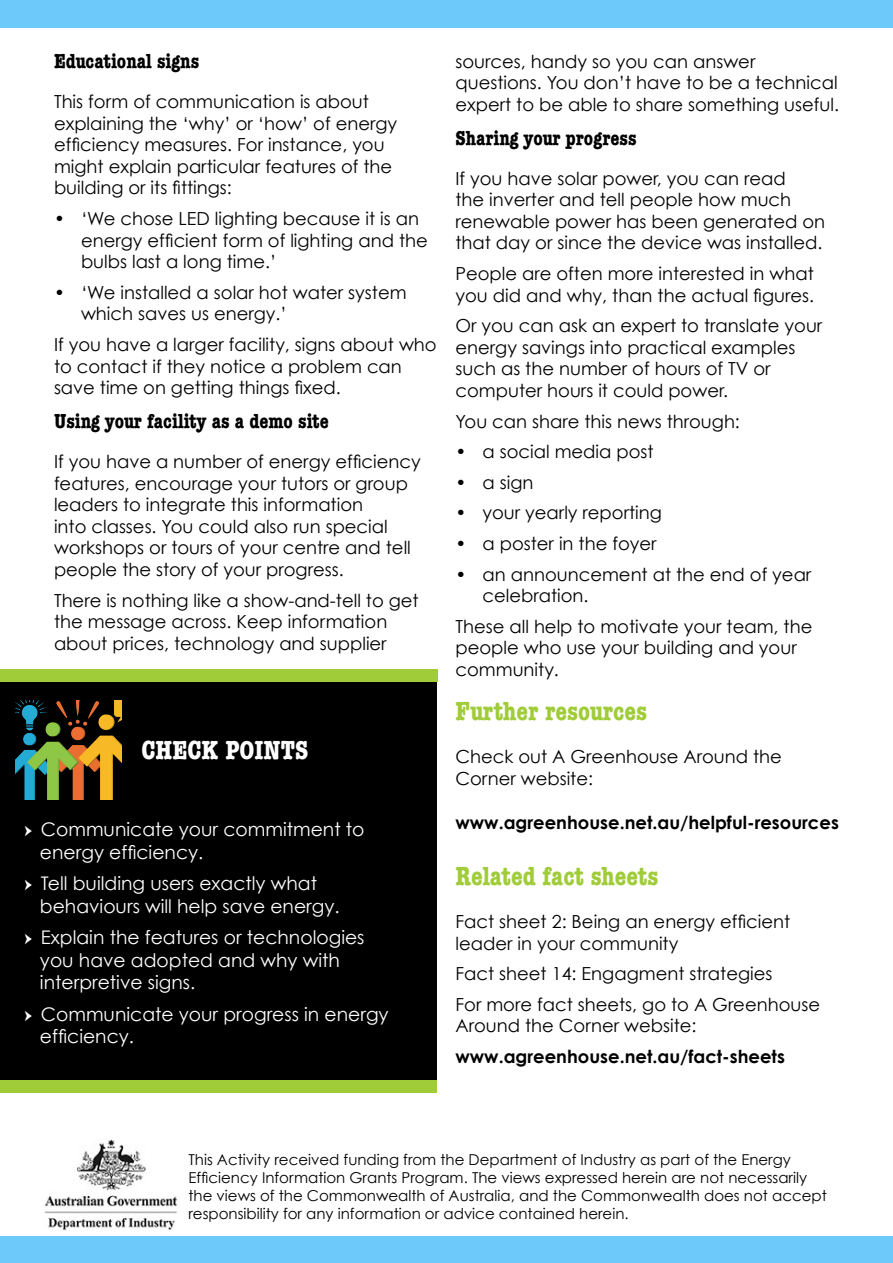
<style>
.page{position:relative;width:893px;height:1263px;background:#fff}
.page>*{position:absolute;margin:0;border:0;box-sizing:border-box;transform-origin:0 0}
.Heading_2{font:700 condensed 27px "American Typewriter";color:#a0cc3a}
.t1{font:700 condensed 27px "American Typewriter";color:#fff}
.Heading_3{font:700 condensed 21px "American Typewriter";color:#000}
.t2{font:18.75px/22.5px "Century Gothic";color:#fff}
.t3{font:18px/21.6px "Century Gothic";color:#000}
.Heading_2-2{font:700 18px "Century Gothic";color:#000}
.t4{font:15px/18px "Century Gothic";color:#000}
.s1{font-family:"Minion Pro"}
</style>
<div class="page">
<div style="left:0;top:0;width:893px;height:28px;background:#6dc9f9"></div>
<div style="left:0;top:1236px;width:893px;height:27px;background:#6dc9f9"></div>
<img style="left:44px;top:1139px;width:134px;height:91px">
<div style="left:0;top:678px;width:437px;height:408px;background:#000"></div>
<div style="left:0;top:669px;width:437px;height:12px;background:#a0cc3a"></div>
<div style="left:0;top:1080px;width:437px;height:12px;background:#a0cc3a"></div>
<img style="left:16px;top:701px;width:105px;height:98px">
<p class="Heading_3" style="left:54px;top:45px;width:147px">Educational signs</p>
<p class="t3" style="left:54px;top:90px;width:345px">This form of communication is about explaining the ‘why’ or ‘how’ of energy efficiency measures. For instance, you might explain particular features of the building or its fittings:</p>
<p class="t3" style="left:81px;top:207px;width:348px;text-indent:-27px">• ‘We chose LED lighting because it is an energy efficient form of lighting and the bulbs last a long time.’</p>
<p class="t3" style="left:81px;top:281px;width:327px;text-indent:-27px">• ‘We installed a solar hot water system which saves us energy.’</p>
<p class="t3" style="left:54px;top:333px;width:384px">If you have a larger facility, signs about who to contact if they notice a problem can save time on getting things fixed.</p>
<p class="Heading_3" style="left:54px;top:405px;width:276px">Using your facility as a demo site</p>
<p class="t3" style="left:54px;top:450px;width:368px">If you have a number of energy efficiency features, encourage your tutors or group leaders to integrate this information<br>into classes. You could also run special workshops or tours of your centre and tell people the story of your progress.</p>
<p class="t3" style="left:54px;top:589px;width:366px">There is nothing like a show-and-tell to get the message across. Keep information about prices, technology and supplier</p>
<p class="t1" style="left:141px;top:728px;width:168px">CHECK POINTS</p>
<p class="t2" style="left:40px;top:818px;width:326px;text-indent:-16px"><span class="s1">ӹ</span> Communicate your commitment to energy efficiency.</p>
<p class="t2" style="left:40px;top:872px;width:301px;text-indent:-16px"><span class="s1">ӹ</span> Tell building users exactly what behaviours will help save energy.</p>
<p class="t2" style="left:40px;top:926px;width:326px;text-indent:-16px"><span class="s1">ӹ</span> Explain the features or technologies you have adopted and why with interpretive signs.</p>
<p class="t2" style="left:40px;top:1003px;width:350px;text-indent:-16px"><span class="s1">ӹ</span> Communicate your progress in energy efficiency.</p>
<p class="t3" style="left:455px;top:50px;width:385px">sources, handy so you can answer questions. You don’t have to be a technical expert to be able to share something useful.</p>
<p class="Heading_3" style="left:455px;top:121px;width:182px">Sharing your progress</p>
<p class="t3" style="left:455px;top:167px;width:371px">If you have solar power, you can read<br>the inverter and tell people how much renewable power has been generated on that day or since the device was installed.</p>
<p class="t3" style="left:455px;top:262px;width:360px">People are often more interested in what you did and why, than the actual figures.</p>
<p class="t3" style="left:455px;top:315px;width:368px">Or you can ask an expert to translate your energy savings into practical examples such as the number of hours of TV or computer hours it could power.</p>
<p class="t3" style="left:455px;top:410px;width:286px">You can share this news through:</p>
<p class="t3" style="left:455px;top:441px;width:200px">• a social media post</p>
<p class="t3" style="left:455px;top:471px;width:79px">• a sign</p>
<p class="t3" style="left:455px;top:502px;width:208px">• your yearly reporting</p>
<p class="t3" style="left:455px;top:532px;width:203px">• a poster in the foyer</p>
<p class="t3" style="left:482px;top:563px;width:330px;text-indent:-27px">• an announcement at the end of year celebration.</p>
<p class="t3" style="left:455px;top:615px;width:358px">These all help to motivate your team, the people who use your building and your community.</p>
<p class="Heading_2" style="left:455px;top:690px;width:193px">Further resources</p>
<p class="t3" style="left:455px;top:745px;width:328px">Check out A Greenhouse Around the<br>Corner website:</p>
<p class="Heading_2-2" style="left:455px;top:811px;width:385px">www.agreenhouse.net.au/helpful-resources</p>
<p class="Heading_2" style="left:455px;top:855px;width:204px">Related fact sheets</p>
<p class="t3" style="left:455px;top:910px;width:336px">Fact sheet 2: Being an energy efficient leader in your community</p>
<p class="t3" style="left:455px;top:963px;width:318px">Fact sheet 14: Engagment strategies</p>
<p class="t3" style="left:455px;top:993px;width:366px">For more fact sheets, go to A Greenhouse<br>Around the Corner website:</p>
<p class="Heading_2-2" style="left:455px;top:1045px;width:331px">www.agreenhouse.net.au/fact-sheets</p>
<p class="t4" style="left:188px;top:1150px;width:640px">This Activity received funding from the Department of Industry as part of the Energy Efficiency Information Grants Program. The views expressed herein are not necessarily the views of the Commonwealth of Australia, and the Commonwealth does not accept responsibility for any information or advice contained herein.</p>
</div>
